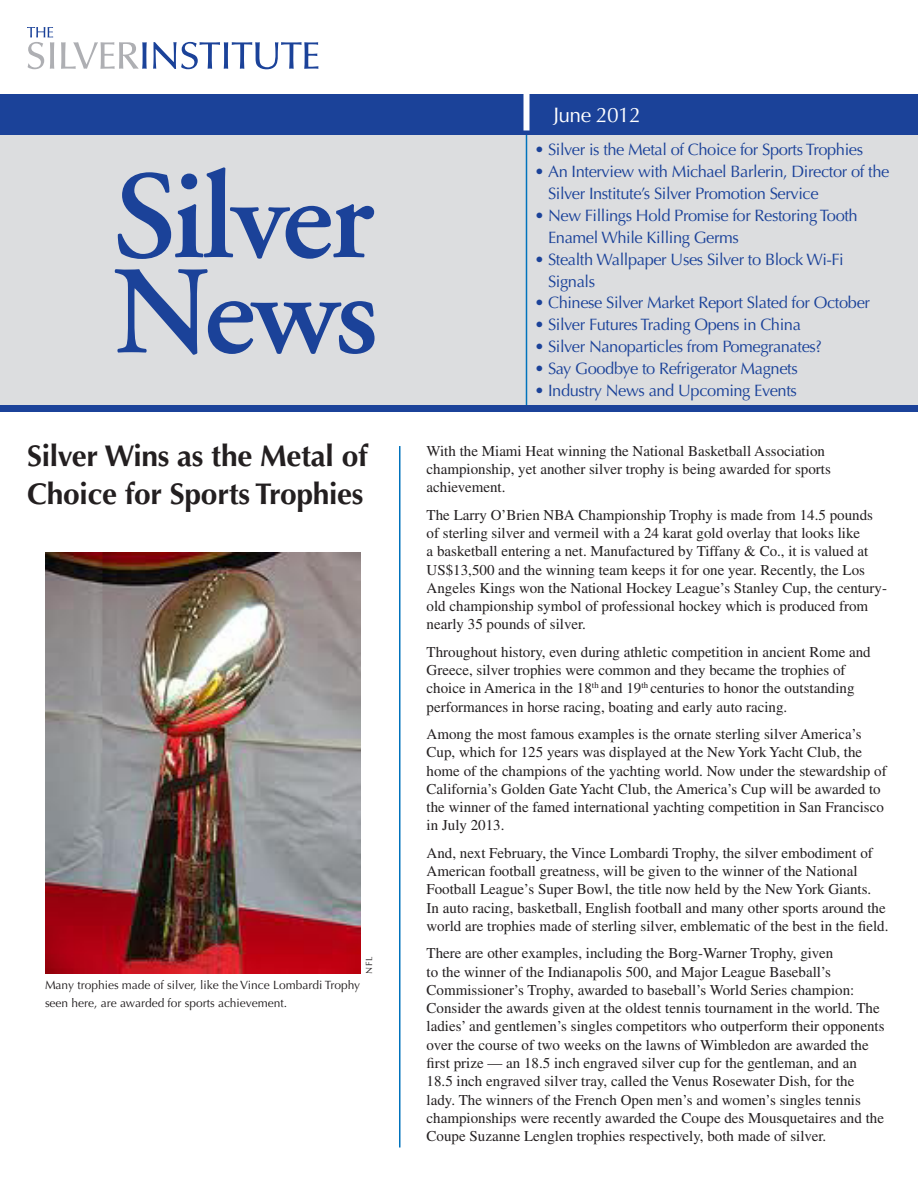
<style>
.page{position:relative;width:918px;height:1188px;background:#fff}
.page>*{position:absolute;margin:0;border:0;box-sizing:border-box;transform-origin:0 0}
.Heads{font:700 30px/37.5px "Optima";letter-spacing:-.01em;color:#231f20}
.t1{font:21px "Optima";letter-spacing:-.025em;color:#fff}
.t2{font:16.5px/21.9px "Optima";letter-spacing:-.025em;color:#1b4299}
.Body_Copy{font:15px/18.3px "Times";color:#231f20}
.Captions{font:12px/18px "Optima";color:#231f20}
.Courtesy{font:9px "Optima";color:#231f20}
</style>
<div class="page">
<div style="left:0;top:94px;width:918px;height:318px;background:#dcdddf"></div>
<svg style="left:61px;top:42px;width:86px;height:27px"></svg>
<svg style="left:153px;top:42px;width:165px;height:27px"></svg>
<svg style="left:27px;top:27px;width:27px;height:42px"></svg>
<hr style="left:526px;top:134px;width:1px;height:273px;background:#0072bc">
<div style="left:0;top:405px;width:918px;height:7px;background:#1b4299"></div>
<div style="left:0;top:94px;width:918px;height:41px;background:#1b4299"></div>
<div style="left:524px;top:94px;width:6px;height:36px;background:#fff"></div>
<svg style="left:118px;top:167px;width:256px;height:92px"></svg>
<svg style="left:114px;top:269px;width:261px;height:86px"></svg>
<hr style="left:399px;top:446px;width:1px;height:702px;background:#0072bc">
<img style="left:45px;top:552px;width:315px;height:421px">
<p class="Heads" style="left:27px;top:438px;width:342px">Silver Wins as the Metal of<br>Choice for Sports Trophies</p>
<p class="Courtesy" style="left:364px;top:974px;width:19px;rotate:-90deg">NFL</p>
<p class="Captions" style="left:45px;top:976px;width:317px">Many trophies made of silver, like the Vince Lombardi Trophy seen here, are awarded for sports achievement.</p>
<p class="t1" style="left:554px;top:103px;width:89px">June 2012</p>
<p class="t2" style="left:535px;top:139px;width:330px">• Silver is the Metal of Choice for Sports Trophies</p>
<p class="t2" style="left:548px;top:161px;width:343px;text-indent:-14px">• An Interview with Michael Barlerin, Director of the<br>Silver Institute’s Silver Promotion Service</p>
<p class="t2" style="left:548px;top:205px;width:311px;text-indent:-14px">• New Fillings Hold Promise for Restoring Tooth<br>Enamel While Killing Germs</p>
<p class="t2" style="left:548px;top:248px;width:297px;text-indent:-14px">• Stealth Wallpaper Uses Silver to Block Wi-Fi<br>Signals</p>
<p class="t2" style="left:535px;top:292px;width:337px">• Chinese Silver Market Report Slated for October</p>
<p class="t2" style="left:535px;top:314px;width:268px">• Silver Futures Trading Opens in China</p>
<p class="t2" style="left:535px;top:336px;width:289px">• Silver Nanoparticles from Pomegranates?</p>
<p class="t2" style="left:535px;top:358px;width:265px">• Say Goodbye to Refrigerator Magnets</p>
<p class="t2" style="left:535px;top:380px;width:264px">• Industry News and Upcoming Events</p>
<p class="Body_Copy" style="left:427px;top:441px;width:406px">With the Miami Heat winning the National Basketball Association championship, yet another silver trophy is being awarded for sports achievement.</p>
<p class="Body_Copy" style="left:427px;top:505px;width:462px">The Larry O’Brien NBA Championship Trophy is made from 14.5 pounds of sterling silver and vermeil with a 24 karat gold overlay that looks like<br>a basketball entering a net. Manufactured by Tiffany &amp; Co., it is valued at US$13,500 and the winning team keeps it for one year. Recently, the Los Angeles Kings won the National Hockey League’s Stanley Cup, the century&shy;old championship symbol of professional hockey which is produced from nearly 35 pounds of silver.</p>
<p class="Body_Copy" style="left:427px;top:642px;width:446px">Throughout history, even during athletic competition in ancient Rome and Greece, silver trophies were common and they became the trophies of choice in America in the 18<sup>th</sup> and 19<sup>th</sup> centuries to honor the outstanding performances in horse racing, boating and early auto racing.</p>
<p class="Body_Copy" style="left:427px;top:725px;width:462px">Among the most famous examples is the ornate sterling silver America’s Cup, which for 125 years was displayed at the New York Yacht Club, the home of the champions of the yachting world. Now under the stewardship of California’s Golden Gate Yacht Club, the America’s Cup will be awarded to the winner of the famed international yachting competition in San Francisco in July 2013.</p>
<p class="Body_Copy" style="left:427px;top:843px;width:463px">And, next February, the Vince Lombardi Trophy, the silver embodiment of American football greatness, will be given to the winner of the National Football League’s Super Bowl, the title now held by the New York Giants.<br>In auto racing, basketball, English football and many other sports around the world are trophies made of sterling silver, emblematic of the best in the field.</p>
<p class="Body_Copy" style="left:427px;top:944px;width:460px">There are other examples, including the Borg-Warner Trophy, given<br>to the winner of the Indianapolis 500, and Major League Baseball’s Commissioner’s Trophy, awarded to baseball’s World Series champion:<br>Consider the awards given at the oldest tennis tournament in the world. The ladies’ and gentlemen’s singles competitors who outperform their opponents over the course of two weeks on the lawns of Wimbledon are awarded the first prize — an 18.5 inch engraved silver cup for the gentleman, and an 18.5 inch engraved silver tray, called the Venus Rosewater Dish, for the lady. The winners of the French Open men’s and women’s singles tennis championships were recently awarded the Coupe des Mousquetaires and the Coupe Suzanne Lenglen trophies respectively, both made of silver.</p>
</div>
